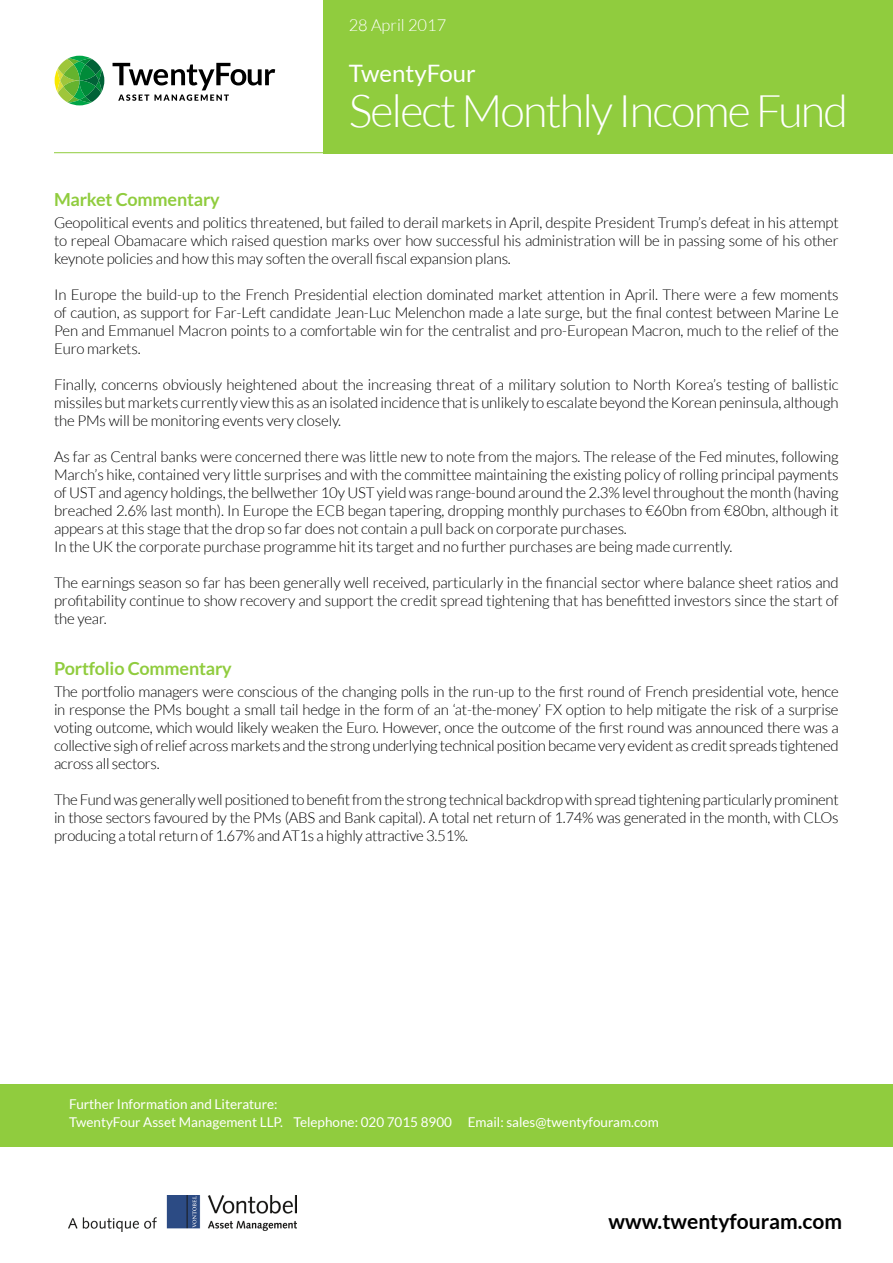
<style>
.page{position:relative;width:893px;height:1263px;background:#fff}
.page>*{position:absolute;margin:0;border:0;box-sizing:border-box;transform-origin:0 0}
.t1{font:300 45px "Lato";letter-spacing:-.04em;color:#fff}
.t2{font:24px "Lato";color:#fff}
.t3{font:700 21px "Lato";color:#000}
.t4{font:700 18px "Lato";letter-spacing:-.01em;color:#90cc3e}
.t5{font:300 16.5px "Lato";color:#fff}
.t6{font:300 15px/18px "Lato";letter-spacing:-.01em;color:#000;text-align:justify}
.t7{font:13.5px/18px "Lato";color:#fff}
</style>
<div class="page">
<div style="left:323px;top:0;width:570px;height:153px;background:#90cc3e"></div>
<hr style="left:54px;top:152px;width:270px;height:1px;background:#90cc3e">
<svg style="left:113px;top:63px;width:162px;height:38px"></svg>
<svg style="left:55px;top:69px;width:5px;height:23px"></svg>
<svg style="left:68px;top:100px;width:23px;height:5px"></svg>
<svg style="left:68px;top:56px;width:23px;height:5px"></svg>
<svg style="left:99px;top:69px;width:5px;height:23px"></svg>
<svg style="left:57px;top:58px;width:45px;height:45px;background:#58aa53"></svg>
<div style="left:0;top:1084px;width:893px;height:63px;background:#90cc3e"></div>
<img style="left:69px;top:1195px;width:227px;height:36px">
<p class="t5" style="left:349px;top:17px;width:99px">28 April 2017</p>
<h2 class="t2" style="left:349px;top:60px;width:129px">TwentyFour</h2>
<h1 class="t1" style="left:349px;top:87px;width:501px">Select Monthly Income Fund</h1>
<p class="t4" style="left:54px;top:189px;width:167px">Market Commentary</p>
<p class="t6" style="left:54px;top:214px;width:786px">Geopolitical events and politics threatened, but failed to derail markets in April, despite President Trump’s defeat in his attempt to repeal Obamacare which raised question marks over how successful his administration will be in passing some of his other keynote policies and how this may soften the overall fiscal expansion plans.</p>
<p class="t6" style="left:54px;top:286px;width:786px">In Europe the build-up to the French Presidential election dominated market attention in April. There were a few moments of caution, as support for Far-Left candidate Jean-Luc Melenchon made a late surge, but the final contest between Marine Le Pen and Emmanuel Macron points to a comfortable win for the centralist and pro-European Macron, much to the relief of the Euro markets.</p>
<p class="t6" style="left:54px;top:376px;width:786px">Finally, concerns obviously heightened about the increasing threat of a military solution to North Korea’s testing of ballistic missiles but markets currently view this as an isolated incidence that is unlikely to escalate beyond the Korean peninsula, although the PMs will be monitoring events very closely.</p>
<p class="t6" style="left:54px;top:448px;width:786px;text-align:left">As far as Central banks were concerned there was little new to note from the majors. The release of the Fed minutes, following March’s hike, contained very little surprises and with the committee maintaining the existing policy of rolling principal payments of UST and agency holdings, the bellwether 10y UST yield was range-bound around the 2.3% level throughout the month (having breached 2.6% last month). In Europe the ECB began tapering, dropping monthly purchases to €60bn from €80bn, although it appears at this stage that the drop so far does not contain a pull back on corporate purchases.<br>In the UK the corporate purchase programme hit its target and no further purchases are being made currently.</p>
<p class="t6" style="left:54px;top:574px;width:786px">The earnings season so far has been generally well received, particularly in the financial sector where balance sheet ratios and profitability continue to show recovery and support the credit spread tightening that has benefitted investors since the start of the year.</p>
<p class="t4" style="left:54px;top:658px;width:179px">Portfolio Commentary</p>
<p class="t6" style="left:54px;top:683px;width:786px">The portfolio managers were conscious of the changing polls in the run-up to the first round of French presidential vote, hence in response the PMs bought a small tail hedge in the form of an ‘at-the-money’ FX option to help mitigate the risk of a surprise voting outcome, which would likely weaken the Euro. However, once the outcome of the first round was announced there was a collective sigh of relief across markets and the strong underlying technical position became very evident as credit spreads tightened across all sectors.</p>
<p class="t6" style="left:54px;top:791px;width:786px">The Fund was generally well positioned to benefit from the strong technical backdrop with spread tightening particularly prominent in those sectors favoured by the PMs (ABS and Bank capital). A total net return of 1.74% was generated in the month, with CLOs producing a total return of 1.67% and AT1s a highly attractive 3.51%.</p>
<p class="t7" style="left:69px;top:1095px;width:591px">Further Information and Literature:<br>TwentyFour Asset Management LLP. Telephone: 020 7015 8900 Email: sales@twentyfouram.com</p>
<h3 class="t3" style="left:609px;top:1209px;width:235px">www.twentyfouram.com</h3>
</div>
